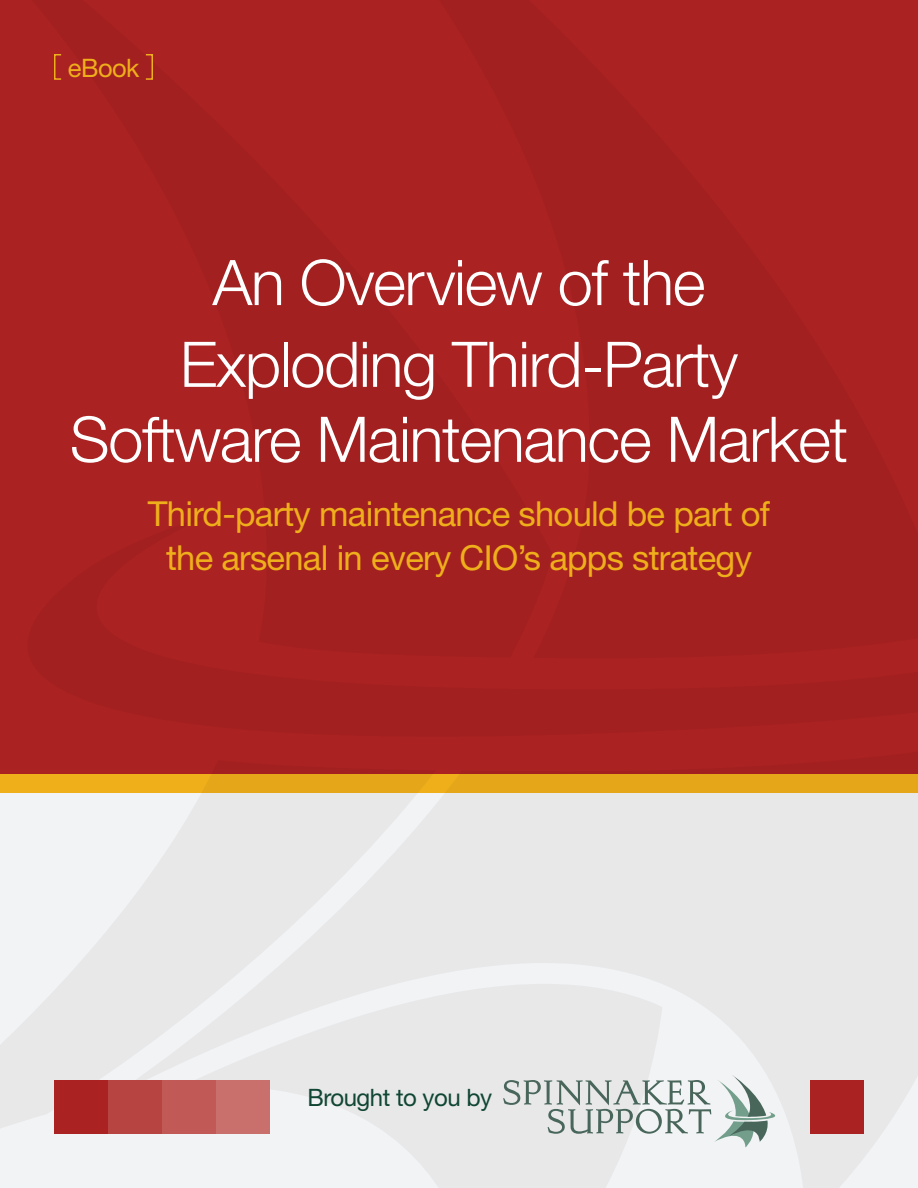
<style>
.page{position:relative;width:918px;height:1188px;background:#fff}
.page>*{position:absolute;margin:0;border:0;box-sizing:border-box;transform-origin:0 0}
.t1{font:300 63px/81.8px "Helvetica Neue LT Std";letter-spacing:-.02em;color:#fff;text-align:center}
.t2{font:34.5px/44.2px "Helvetica Neue LT Std";letter-spacing:-.02em;color:#efaf1b;text-align:center}
.t3{font:25.5px "Helvetica Neue LT Std";letter-spacing:-.02em;color:#efaf1b}
.t4{font:24px "Helvetica Neue LT Std";letter-spacing:-.02em;color:#104633}
</style>
<div class="page">
<div style="left:0;top:658px;width:918px;height:97px;background:#a32020"></div>
<div style="left:0;top:0;width:181px;height:658px;background:#a22"></div>
<div style="left:181px;top:0;width:737px;height:658px;background:#a32020"></div>
<svg style="left:0;top:760px;width:108px;height:428px;fill:#f2f3f4"></svg>
<svg style="left:108px;top:742px;width:810px;height:446px;fill:#e8e8e9"></svg>
<svg style="left:503px;top:1075px;width:272px;height:72px"></svg>
<div style="left:810px;top:1080px;width:54px;height:54px;background:#a22"></div>
<div style="left:216px;top:1080px;width:54px;height:54px;background:#c9706c"></div>
<div style="left:162px;top:1080px;width:54px;height:54px;background:#c15a56"></div>
<div style="left:108px;top:1080px;width:54px;height:54px;background:#b74440"></div>
<div style="left:54px;top:1080px;width:54px;height:54px;background:#a22"></div>
<div style="left:54px;top:54px;width:8px;height:26px;border:2px solid #efaf1b"></div>
<div style="left:145px;top:54px;width:8px;height:26px;border:2px solid #efaf1b"></div>
<p class="t3" style="left:68px;top:52px;width:73px">eBook</p>
<h1 class="t1" style="left:180px;top:240px;width:560px">An Overview of the<br>Exploding Third-Party</h1>
<h1 class="t1" style="left:70px;top:397px;width:780px">Software Maintenance Market</h1>
<p class="t2" style="left:148px;top:491px;width:624px">Third-party maintenance should be part of the arsenal in every CIO’s apps strategy</p>
<p class="t4" style="left:307px;top:1083px;width:186px">Brought to you by</p>
</div>
